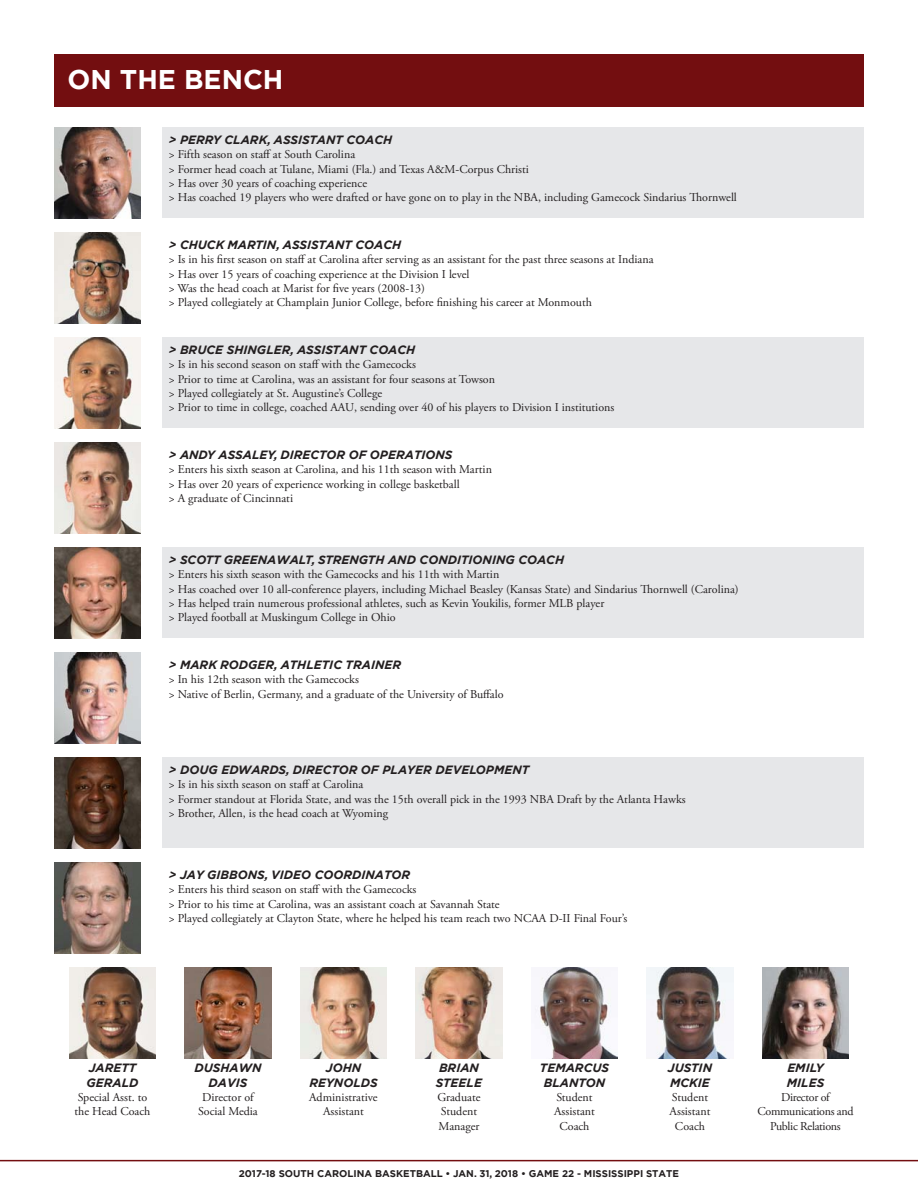
<style>
.page{position:relative;width:918px;height:1188px;background:#fff}
.page>*{position:absolute;margin:0;border:0;box-sizing:border-box;transform-origin:0 0}
.t1{font:700 27px "Gotham";color:#fff}
.t2{font:12px/14.4px "Adobe Garamond Pro";color:#231f20}
.t3{font:italic 700 12px/14.4px "Gotham";color:#231f20}
.t4{font:12px/14.4px "Adobe Garamond Pro";letter-spacing:-.025em;color:#231f20;text-align:center}
.t5{font:700 9.75px "Gotham";color:#231f20}
</style>
<div class="page">
<hr style="left:0;top:1160px;width:918px;height:1px;background:#730e10">
<div style="left:54px;top:54px;width:810px;height:53px;background:#730e10"></div>
<img style="left:54px;top:127px;width:86px;height:91px">
<div style="left:162px;top:127px;width:702px;height:91px;background:#e6e7e9"></div>
<img style="left:54px;top:232px;width:86px;height:91px">
<img style="left:54px;top:337px;width:86px;height:91px">
<div style="left:162px;top:337px;width:702px;height:91px;background:#e6e7e9"></div>
<img style="left:54px;top:442px;width:86px;height:91px">
<img style="left:54px;top:547px;width:86px;height:91px">
<div style="left:162px;top:547px;width:702px;height:91px;background:#e6e7e9"></div>
<img style="left:54px;top:652px;width:86px;height:91px">
<img style="left:54px;top:757px;width:86px;height:91px">
<div style="left:162px;top:757px;width:702px;height:91px;background:#e6e7e9"></div>
<img style="left:54px;top:862px;width:86px;height:91px">
<img style="left:69px;top:967px;width:87px;height:91px">
<img style="left:300px;top:967px;width:87px;height:91px">
<img style="left:416px;top:967px;width:86px;height:91px">
<img style="left:535px;top:967px;width:83px;height:91px">
<img style="left:647px;top:967px;width:86px;height:91px">
<img style="left:762px;top:967px;width:87px;height:91px">
<img style="left:185px;top:967px;width:86px;height:91px">
<h1 class="t1" style="left:68px;top:62px;width:217px">ON THE BENCH</h1>
<p class="t3" style="left:169px;top:132px;width:225px">&gt; PERRY CLARK, ASSISTANT COACH</p>
<p class="t2" style="left:169px;top:148px;width:570px">&gt; Fifth season on staff at South Carolina<br>&gt; Former head coach at Tulane, Miami (Fla.) and Texas A&amp;M-Corpus Christi<br>&gt; Has over 30 years of coaching experience<br>&gt; Has coached 19 players who were drafted or have gone on to play in the NBA, including Gamecock Sindarius Thornwell</p>
<p class="t3" style="left:169px;top:237px;width:234px">&gt; CHUCK MARTIN, ASSISTANT COACH</p>
<p class="t2" style="left:169px;top:253px;width:486px">&gt; Is in his first season on staff at Carolina after serving as an assistant for the past three seasons at Indiana &gt; Has over 15 years of coaching experience at the Division I level<br>&gt; Was the head coach at Marist for five years (2008-13)<br>&gt; Played collegiately at Champlain Junior College, before finishing his career at Monmouth</p>
<p class="t3" style="left:169px;top:342px;width:248px">&gt; BRUCE SHINGLER, ASSISTANT COACH</p>
<p class="t2" style="left:169px;top:358px;width:447px">&gt; Is in his second season on staff with the Gamecocks<br>&gt; Prior to time at Carolina, was an assistant for four seasons at Towson<br>&gt; Played collegiately at St. Augustine’s College<br>&gt; Prior to time in college, coached AAU, sending over 40 of his players to Division I institutions</p>
<p class="t3" style="left:169px;top:447px;width:285px">&gt; ANDY ASSALEY, DIRECTOR OF OPERATIONS</p>
<p class="t2" style="left:169px;top:463px;width:325px">&gt; Enters his sixth season at Carolina, and his 11th season with Martin &gt; Has over 20 years of experience working in college basketball<br>&gt; A graduate of Cincinnati</p>
<p class="t3" style="left:169px;top:552px;width:397px">&gt; SCOTT GREENAWALT, STRENGTH AND CONDITIONING COACH</p>
<p class="t2" style="left:169px;top:568px;width:571px">&gt; Enters his sixth season with the Gamecocks and his 11th with Martin<br>&gt; Has coached over 10 all-conference players, including Michael Beasley (Kansas State) and Sindarius Thornwell (Carolina) &gt; Has helped train numerous professional athletes, such as Kevin Youkilis, former MLB player<br>&gt; Played football at Muskingum College in Ohio</p>
<p class="t3" style="left:169px;top:657px;width:234px">&gt; MARK RODGER, ATHLETIC TRAINER</p>
<p class="t2" style="left:169px;top:673px;width:336px">&gt; In his 12th season with the Gamecocks<br>&gt; Native of Berlin, Germany, and a graduate of the University of Buffalo</p>
<p class="t3" style="left:169px;top:762px;width:362px">&gt; DOUG EDWARDS, DIRECTOR OF PLAYER DEVELOPMENT</p>
<p class="t2" style="left:169px;top:778px;width:518px">&gt; Is in his sixth season on staff at Carolina<br>&gt; Former standout at Florida State, and was the 15th overall pick in the 1993 NBA Draft by the Atlanta Hawks &gt; Brother, Allen, is the head coach at Wyoming</p>
<p class="t3" style="left:169px;top:867px;width:243px">&gt; JAY GIBBONS, VIDEO COORDINATOR</p>
<p class="t2" style="left:169px;top:883px;width:460px">&gt; Enters his third season on staff with the Gamecocks<br>&gt; Prior to his time at Carolina, was an assistant coach at Savannah State<br>&gt; Played collegiately at Clayton State, where he helped his team reach two NCAA D-II Final Four’s</p>
<p class="t3" style="left:86px;top:1061px;width:54px">JARETT<br>GERALD</p>
<p class="t2" style="left:75px;top:1091px;width:77px">Special Asst. to the Head Coach</p>
<p class="t3" style="left:194px;top:1061px;width:69px;text-align:center">DUSHAWN<br>DAVIS</p>
<p class="t2" style="left:198px;top:1091px;width:61px;text-align:center">Director of<br>Social Media</p>
<p class="t3" style="left:309px;top:1061px;width:70px;text-align:center">JOHN<br>REYNOLDS</p>
<p class="t2" style="left:309px;top:1091px;width:70px;text-align:center">Administrative<br>Assistant</p>
<p class="t3" style="left:436px;top:1061px;width:48px">BRIAN<br>STEELE</p>
<p class="t2" style="left:437px;top:1091px;width:45px">Graduate<br>Student<br>Manager</p>
<p class="t3" style="left:540px;top:1061px;width:71px;text-align:center">TEMARCUS<br>BLANTON</p>
<p class="t2" style="left:554px;top:1091px;width:42px;text-align:center">Student<br>Assistant<br>Coach</p>
<p class="t3" style="left:668px;top:1061px;width:46px">JUSTIN<br>MCKIE</p>
<p class="t2" style="left:670px;top:1091px;width:42px;text-align:center">Student<br>Assistant<br>Coach</p>
<p class="t5" style="left:239px;top:1167px;width:442px">2017-18 SOUTH CAROLINA BASKETBALL • JAN. 31, 2018 • GAME 22 - MISSISSIPPI STATE</p>
<p class="t3" style="left:787px;top:1061px;width:39px">EMILY<br>MILES</p>
<p class="t4" style="left:757px;top:1091px;width:98px">Director of<br>Communications and<br>Public Relations</p>
</div>
